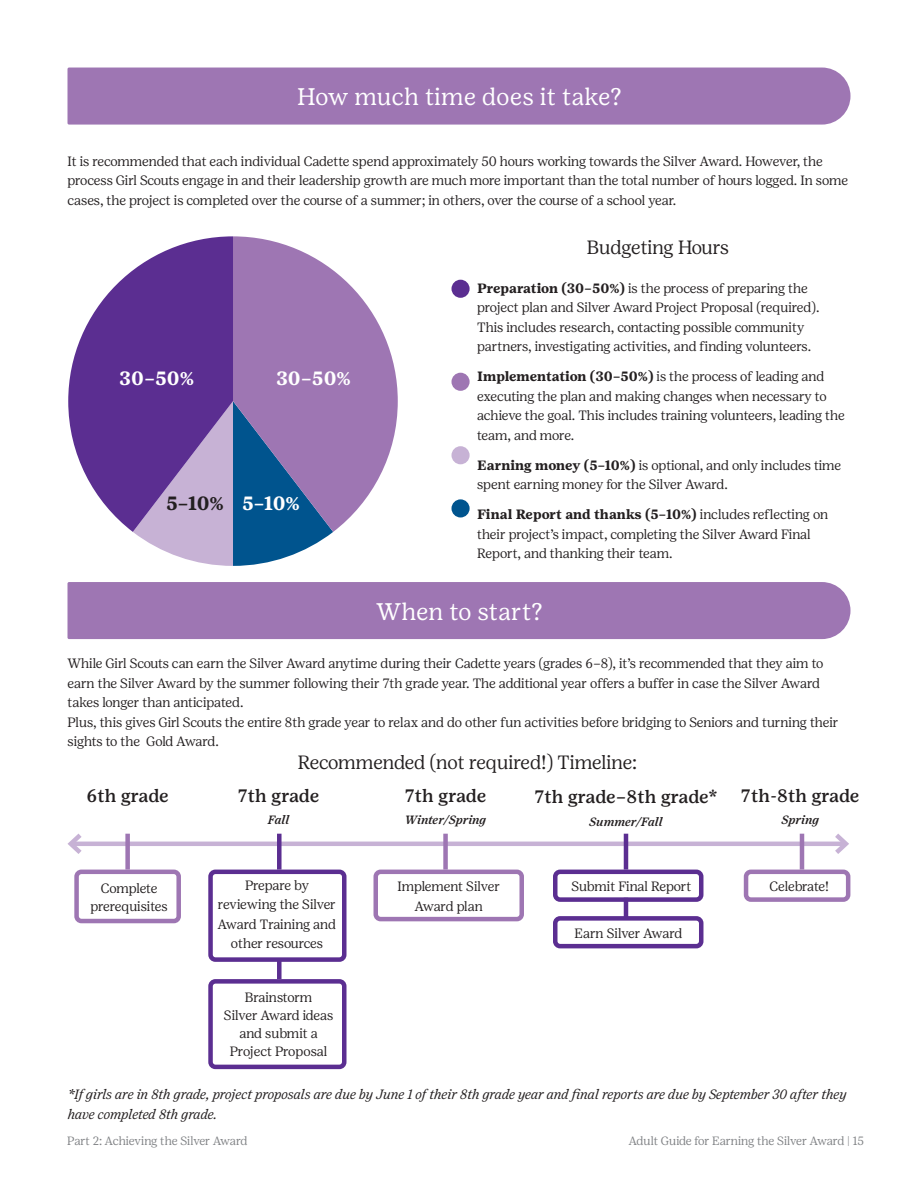
<style>
.page{position:relative;width:918px;height:1188px;background:#fff}
.page>*{position:absolute;margin:0;border:0;box-sizing:border-box;transform-origin:0 0}
.Headline{font:24px "Girl Scout Text";color:#fff}
.t1{font:300 19.2px "Girl Scout Display";color:#231f20}
.t2{font:700 19.2px "Girl Scout Text";color:#fff}
.t3{font:700 19.2px "Girl Scout Text";color:#231f20}
.Chart_header{font:500 18px "Girl Scout Text";color:#231f20}
.Copy{font:300 13.5px/19.5px "Girl Scout Display";color:#231f20}
.Chart_Copy{font:300 13.5px/19.5px "Girl Scout Display";color:#231f20;text-align:center}
.Copy-2{font:italic 300 13.5px/19.5px "Girl Scout Display";letter-spacing:-.005em;color:#231f20}
.Chart_Copy-2{font:300 13.5px "Girl Scout Display";letter-spacing:-.02em;color:#231f20}
.header_footer{font:300 12px "Girl Scout Display";color:#808285}
.Chart_header-2{font:italic 500 12px "Girl Scout Text";letter-spacing:-.01em;color:#231f20}
.s1{font-family:"Girl Scout Text";font-weight:700}
</style>
<div class="page">
<div style="left:68px;top:68px;width:783px;height:57px;background:#9e76b3"></div>
<div style="left:68px;top:582px;width:783px;height:57px;background:#9e76b3"></div>
<div style="left:74px;top:870px;width:107px;height:53px;border:4px solid #9e76b3;border-radius:5px"></div>
<div style="left:208px;top:870px;width:139px;height:92px;border:4px solid #5b2e91;border-radius:5px"></div>
<div style="left:374px;top:870px;width:150px;height:51px;border:4px solid #9e76b3;border-radius:5px"></div>
<div style="left:553px;top:870px;width:150px;height:32px;border:4px solid #5b2e91;border-radius:5px"></div>
<div style="left:744px;top:870px;width:106px;height:32px;border:4px solid #9e76b3;border-radius:5px"></div>
<div style="left:553px;top:916px;width:150px;height:32px;border:4px solid #5b2e91;border-radius:5px"></div>
<div style="left:208px;top:979px;width:139px;height:90px;border:4px solid #5b2e91;border-radius:5px"></div>
<hr style="left:71px;top:842px;width:775px;height:4px;background:#c7b2d5">
<svg style="left:67px;top:833px;width:19px;height:21px"></svg>
<svg style="left:830px;top:833px;width:19px;height:21px"></svg>
<div style="left:125px;top:834px;width:5px;height:36px;background:#9e76b3"></div>
<div style="left:443px;top:834px;width:5px;height:36px;background:#9e76b3"></div>
<hr style="left:800px;top:834px;width:4px;height:36px;background:#9e76b3">
<div style="left:277px;top:834px;width:5px;height:36px;background:#5b2e91"></div>
<div style="left:277px;top:959px;width:5px;height:20px;background:#5b2e91"></div>
<hr style="left:624px;top:834px;width:4px;height:36px;background:#5b2e91">
<hr style="left:624px;top:898px;width:4px;height:20px;background:#5b2e91">
<div style="left:451px;top:280px;width:19px;height:18px;background:#5b2e91;border-radius:50%"></div>
<div style="left:451px;top:373px;width:19px;height:18px;background:#9e76b3;border-radius:50%"></div>
<div style="left:451px;top:446px;width:19px;height:18px;background:#c7b2d5;border-radius:50%"></div>
<div style="left:451px;top:499px;width:19px;height:18px;background:#00548e;border-radius:50%"></div>
<svg style="left:233px;top:236px;width:165px;height:296px;fill:#9e76b3"></svg>
<svg style="left:133px;top:401px;width:200px;height:165px"></svg>
<svg style="left:68px;top:236px;width:165px;height:296px;fill:#5b2e91"></svg>
<p class="Headline" style="left:297px;top:82px;width:326px">How much time does it take?</p>
<p class="Copy" style="left:68px;top:151px;width:782px">It is recommended that each individual Cadette spend approximately 50 hours working towards the Silver Award. However, the process Girl Scouts engage in and their leadership growth are much more important than the total number of hours logged. In some cases, the project is completed over the course of a summer; in others, over the course of a school year.</p>
<p class="t2" style="left:119px;top:366px;width:76px">30–50%</p>
<p class="t2" style="left:276px;top:366px;width:76px">30–50%</p>
<p class="t3" style="left:166px;top:492px;width:59px">5–10%</p>
<p class="t2" style="left:242px;top:492px;width:59px">5–10%</p>
<p class="t1" style="left:587px;top:236px;width:144px">Budgeting Hours</p>
<p class="Copy" style="left:477px;top:278px;width:344px"><span class="s1">Preparation (30–50%)</span> is the process of preparing the project plan and Silver Award Project Proposal (required).<br>This includes research, contacting possible community partners, investigating activities, and finding volunteers.</p>
<p class="Copy" style="left:477px;top:367px;width:369px"><span class="s1">Implementation (30–50%)</span> is the process of leading and executing the plan and making changes when necessary to achieve the goal. This includes training volunteers, leading the team, and more.</p>
<p class="Copy" style="left:477px;top:455px;width:366px"><span class="s1">Earning money (5–10%)</span> is optional, and only includes time spent earning money for the Silver Award.</p>
<p class="Copy" style="left:477px;top:505px;width:352px"><span class="s1">Final Report and thanks (5–10%)</span> includes reflecting on their project’s impact, completing the Silver Award Final<br>Report, and thanking their team.</p>
<p class="Headline" style="left:376px;top:597px;width:168px">When to start?</p>
<p class="Copy" style="left:68px;top:654px;width:773px">While Girl Scouts can earn the Silver Award anytime during their Cadette years (grades 6–8), it’s recommended that they aim to earn the Silver Award by the summer following their 7th grade year. The additional year offers a buffer in case the Silver Award takes longer than anticipated.<br>Plus, this gives Girl Scouts the entire 8th grade year to relax and do other fun activities before bridging to Seniors and turning their sights to the Gold Award.</p>
<p class="t1" style="left:298px;top:751px;width:341px">Recommended (not required!) Timeline:</p>
<p class="Chart_header" style="left:86px;top:785px;width:84px">6th grade</p>
<p class="Chart_header" style="left:238px;top:785px;width:83px">7th grade</p>
<p class="Chart_header-2" style="left:268px;top:813px;width:23px">Fall</p>
<p class="Chart_header" style="left:405px;top:785px;width:83px">7th grade</p>
<p class="Chart_header-2" style="left:405px;top:813px;width:83px">Winter/Spring</p>
<p class="Chart_header" style="left:534px;top:786px;width:185px">7th grade–8th grade*</p>
<p class="Chart_header-2" style="left:589px;top:815px;width:75px">Summer/Fall</p>
<p class="Chart_header" style="left:741px;top:785px;width:120px">7th-8th grade</p>
<p class="Chart_header-2" style="left:782px;top:813px;width:39px">Spring</p>
<p class="Chart_Copy-2" style="left:101px;top:880px;width:58px">Complete</p>
<p class="Chart_Copy" style="left:91px;top:896px;width:79px">prerequisites</p>
<p class="Chart_Copy" style="left:218px;top:875px;width:120px">Prepare by reviewing the Silver<br>Award Training and other resources</p>
<p class="Chart_Copy" style="left:397px;top:877px;width:104px">Implement Silver<br>Award plan</p>
<p class="Chart_Copy" style="left:571px;top:877px;width:122px">Submit Final Report</p>
<p class="Chart_Copy" style="left:770px;top:877px;width:61px">Celebrate!</p>
<p class="Chart_Copy" style="left:575px;top:923px;width:109px">Earn Silver Award</p>
<p class="Chart_Copy" style="left:224px;top:988px;width:111px;line-height:18px">Brainstorm<br>Silver Award ideas and submit a<br>Project Proposal</p>
<p class="Copy-2" style="left:68px;top:1085px;width:780px">*If girls are in 8th grade, project proposals are due by June 1 of their 8th grade year and final reports are due by September 30 after they have completed 8th grade.</p>
<p class="header_footer" style="left:67px;top:1134px;width:182px">Part 2: Achieving the Silver Award</p>
<p class="header_footer" style="left:629px;top:1134px;width:237px">Adult Guide for Earning the Silver Award | 15</p>
</div>
